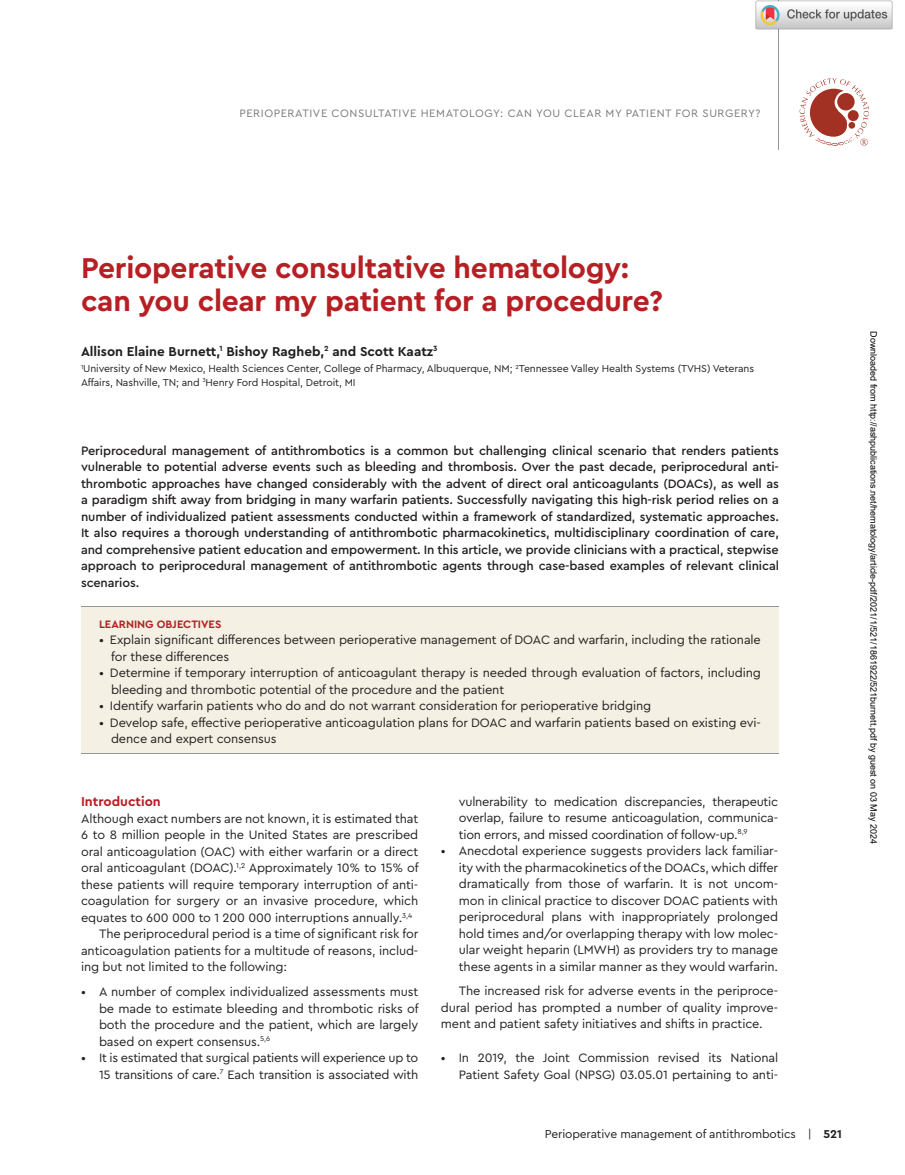
<style>
.page{position:relative;width:905px;height:1175px;background:#fff}
.page>*{position:absolute;margin:0;border:0;box-sizing:border-box;transform-origin:0 0}
.t1{font:700 30px/33px "Cera Pro";letter-spacing:-.01em;color:#b62024}
.t2{font:700 13.5px "Cera Pro";color:#231f20}
.t3{font:700 13.5px "Cera Pro";color:#b62024}
.t4{font:12.75px/16.5px "Cera Pro";letter-spacing:-.01em;color:#231f20;text-align:justify}
.t5{font:500 12.75px/16.5px "Cera Pro";letter-spacing:-.01em;color:#231f20;text-align:justify}
.t6{font:12px "Cera Pro";letter-spacing:-.01em;color:#231f20}
.t7{font:11.25px "Cera Pro";letter-spacing:.05em;color:#76787b}
.t8{font:700 11.25px "Cera Pro";color:#b62024}
.t9{font:10.5px/13.5px "Cera Pro";letter-spacing:-.01em;color:#231f20}
.t10{font:9px "Arial";color:#000}
.s1{font-weight:700}
</style>
<div class="page">
<svg style="left:799px;top:78px;width:69px;height:68px"></svg>
<div style="left:81px;top:606px;width:697px;height:147px;background:#f4f0e3"></div>
<hr style="left:81px;top:605px;width:697px;height:1px;background:#939598">
<hr style="left:81px;top:753px;width:697px;height:1px;background:#939598">
<hr style="left:778px;top:0;width:1px;height:149px;background:#939598">
<img style="left:755px;top:0;width:138px;height:30px">
<p class="t7" style="left:239px;top:106px;width:522px">PERIOPERATIVE CONSULTATIVE HEMATOLOGY: CAN YOU CLEAR MY PATIENT FOR SURGERY ?</p>
<h1 class="t1" style="left:81px;top:250px;width:583px">Perioperative con sul ta tive hema tol ogy: can you clear my patient for a pro ce dure ?</h1>
<p class="t2" style="left:81px;top:342px;width:358px">Allison Elaine Burnett , <sup>1</sup> Bishoy Ragheb , <sup>2</sup> and Scott Kaatz <sup>3</sup></p>
<p class="t9" style="left:81px;top:362px;width:674px"><sup>1</sup> University of New Mexico , Health Sciences Center, College of Pharmacy, Albuquerque, NM ; <sup>2</sup> Tennessee Valley Health Systems (TVHS) Veterans<br>Affairs, Nashville, TN ; and <sup>3</sup> Henry Ford Hospital , Detroit, MI</p>
<p class="t5" style="left:81px;top:442px;width:699px">Periprocedural man age ment of antithrombotics is a com mon but chal leng ing clin i cal sce nario that ren ders patients vul ner a ble to poten tial adverse events such as bleed ing and throm bo sis. Over the past decade, periprocedural anti&shy;thrombotic approaches have changed con sid er ably with the advent of direct oral anti co ag u lants (DOACs), as well as a par a digm shift away from bridg ing in many war fa rin patients. Successfully nav i gat ing this high - risk period relies on a num ber of indi vid u al ized patient assess ments conducted within a frame work of stan dard ized, sys tem atic approaches.<br>It also requires a thor ough under stand ing of antithrombotic phar ma co ki net ics, mul ti dis ci plin ary coor di na tion of care, and com pre hen sive patient edu ca tion and empow er ment. In this arti cle, we pro vide cli ni cians with a prac ti cal, step wise approach to periprocedural man age ment of antithrombotic agents through case - based exam ples of rel e vant clin i cal sce nar ios.</p>
<p class="t8" style="left:99px;top:616px;width:124px">LEARNING OBJEC TIVES</p>
<p class="t4" style="left:111px;top:631px;width:651px;text-indent:-12px">• Explain sig nificant dif fer ences between perioperative man age ment of DOAC and war fa rin, includ ing the ratio nale for these dif fer ences</p>
<p class="t4" style="left:111px;top:664px;width:651px;text-indent:-12px">• Determine if tem po rary inter rup tion of anti co ag u lant ther apy is needed through eval u a tion of fac tors, includ ing bleed ing and throm botic poten tial of the pro ce dure and the patient</p>
<p class="t4" style="left:99px;top:697px;width:553px">• Identify war fa rin patients who do and do not war rant con sid er ation for perioperative bridg ing</p>
<p class="t4" style="left:111px;top:713px;width:651px;text-indent:-12px">• Develop safe, effec tive perioperative anticoagulation plans for DOAC and war fa rin patients based on existing evi&shy;dence and expert con sen sus</p>
<p class="t3" style="left:81px;top:792px;width:81px">Introduction</p>
<p class="t4" style="left:81px;top:809px;width:339px">Although exact num bers are not known, it is esti mated that</p>
<p class="t4" style="left:81px;top:826px;width:339px">6 to 8 mil lion peo ple in the United States are pre scribed</p>
<p class="t4" style="left:81px;top:842px;width:339px">oral anticoagulation (OAC) with either war fa rin or a direct</p>
<p class="t4" style="left:81px;top:859px;width:339px">oral anti co ag u lant (DOAC). <sup>1,2</sup> Approximately 10 % to 15 % of</p>
<p class="t4" style="left:81px;top:875px;width:339px">these patients will require tem po rary inter rup tion of anti-</p>
<p class="t4" style="left:81px;top:892px;width:339px">coagulation for sur gery or an inva sive pro ce dure, which</p>
<p class="t4" style="left:81px;top:908px;width:333px">equates to 600 000 to 1 200 000 inter rup tions annu ally. <sup>3,4</sup></p>
<p class="t4" style="left:99px;top:925px;width:321px">The periprocedural period is a time of sig nificant risk for</p>
<p class="t4" style="left:81px;top:941px;width:339px">anticoagulation patients for a mul ti tude of rea sons, includ-</p>
<p class="t4" style="left:81px;top:958px;width:208px">ing but not lim ited to the fol low ing:</p>
<p class="t4" style="left:99px;top:983px;width:321px;text-indent:-18px">• A num ber of com plex indi vid u al ized assess ments must be made to esti mate bleed ing and throm botic risks of both the pro ce dure and the patient, which are largely based on expert con sen sus. <sup>5,6</sup></p>
<p class="t4" style="left:81px;top:1049px;width:339px;text-align:right">• It is esti mated that sur gi cal patients will expe ri ence up to<br>15 tran si tions of care. <sup>7</sup> Each tran si tion is asso ci ated with</p>
<p class="t4" style="left:459px;top:792px;width:321px">vul ner a bil ity to med i ca tion discrepancies, ther a peu tic over lap, fail ure to resume anticoagulation, com mu ni ca&shy;tion errors, and missed coor di na tion of fol low - up. <sup>8,9</sup></p>
<p class="t4" style="left:459px;top:842px;width:321px;text-indent:-18px">• Anecdotal expe ri ence sug gests pro vid ers lack famil iar&shy;ity with the phar ma co ki net ics of the DOACs, which dif fer dra mat i cally from those of war fa rin. It is not uncom&shy;mon in clin i cal prac tice to dis cover DOAC patients with periprocedural plans with inap pro pri ately prolonged hold times and / or overlapping ther apy with low molec&shy;u lar weight hep a rin (LMWH) as pro vid ers try to man age these agents in a sim i lar man ner as they would war fa rin.</p>
<p class="t4" style="left:441px;top:982px;width:339px;text-indent:18px">The increased risk for adverse events in the periproce&shy;dural period has prompted a num ber of qual ity improve&shy;ment and patient safety ini tia tives and shifts in prac tice.</p>
<p class="t4" style="left:441px;top:1049px;width:339px;text-align:right">• In 2019, the Joint Commission revised its National<br>Patient Safety Goal (NPSG) 03.05.01 pertaining to anti-</p>
<p class="t6" style="left:545px;top:1126px;width:298px">Perioperative man age ment of antithrombotics | <span class="s1">521</span></p>
<p class="t10" style="left:877px;top:331px;width:514px;rotate:90deg">Downloaded from http://ashpublications.net/hematology/article-pdf/2021/1/521/1861922/521burnett.pdf by guest on 03 May 2024</p>
</div>
